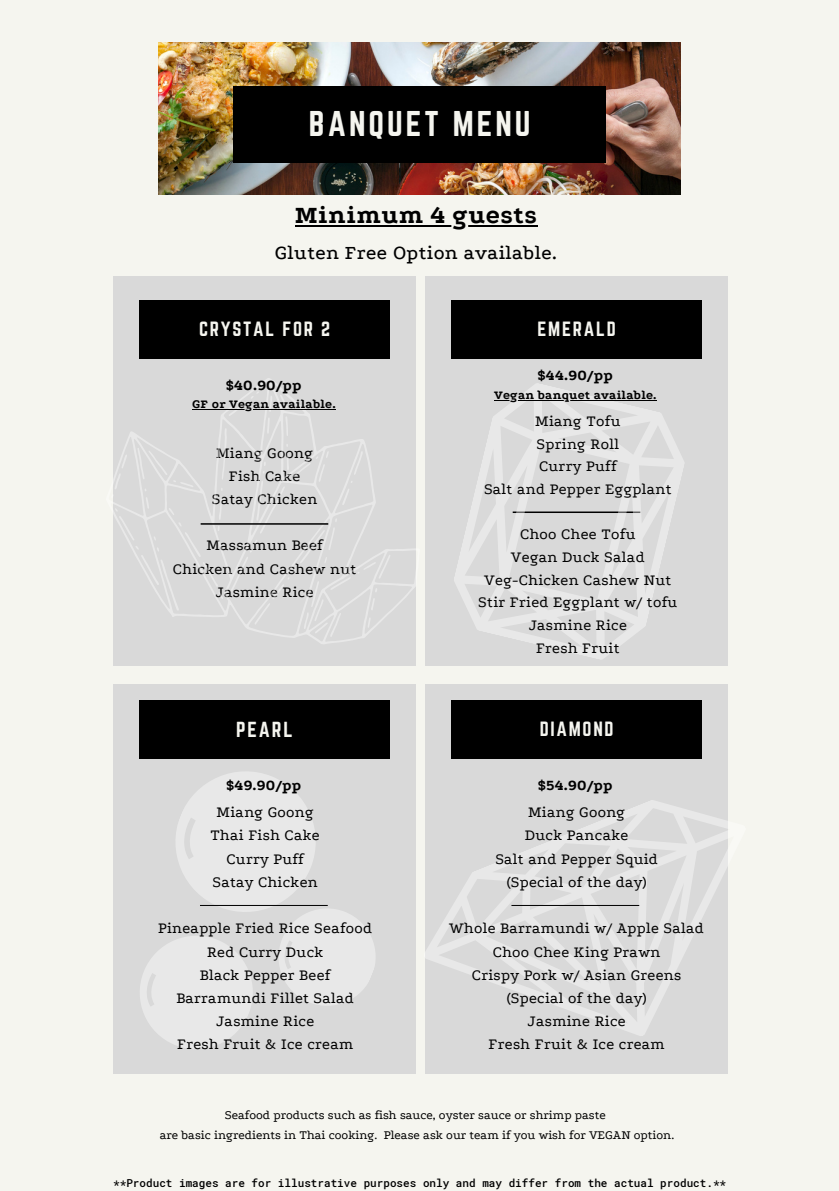
<style>
.page{position:relative;width:839px;height:1191px;background:#fff}
.page>*{position:absolute;margin:0;border:0;box-sizing:border-box;transform-origin:0 0}
.t1{font:31.4px "Norwester";letter-spacing:.095em;color:#f5f5ef}
.t2{font:800 26.2px "Podkova";letter-spacing:.02em;color:#000}
.t3{font:500 20.4px "Podkova";letter-spacing:.02em;color:#000}
.t4{font:19px "Norwester";letter-spacing:.095em;color:#f5f5ef}
.t5{font:18px "Norwester";letter-spacing:.095em;color:#f5f5ef}
.t6{font:16px/23.2px "Podkova";letter-spacing:.02em;color:#000;text-align:center}
.t7{font:800 15.4px "Podkova";letter-spacing:.02em;color:#000}
.t8{font:13px/20.4px "Podkova";color:#000;text-align:center}
.t9{font:800 12.8px "Podkova";letter-spacing:.02em;color:#000}
.t10{font:500 11px "Roboto Mono";color:#000}
</style>
<div class="page">
<div style="left:0;top:0;width:838px;height:1191px;background:#f5f5ef"></div>
<img style="left:158px;top:43px;width:522px;height:151px">
<div style="left:233px;top:86px;width:373px;height:77px;background:#000"></div>
<div style="left:113px;top:276px;width:303px;height:389px;background:#d9d9d9"></div>
<div style="left:425px;top:276px;width:302px;height:389px;background:#d9d9d9"></div>
<div style="left:425px;top:684px;width:302px;height:389px;background:#d9d9d9"></div>
<div style="left:113px;top:684px;width:303px;height:389px;background:#d9d9d9"></div>
<div style="left:451px;top:301px;width:250px;height:58px;background:#000"></div>
<div style="left:139px;top:301px;width:251px;height:58px;background:#000"></div>
<div style="left:451px;top:701px;width:250px;height:58px;background:#000"></div>
<svg style="left:113px;top:391px;width:277px;height:247px"></svg>
<hr style="left:201px;top:523px;width:127px;height:2px;background:#000">
<svg style="left:401px;top:771px;width:327px;height:303px"></svg>
<hr style="left:511px;top:905px;width:128px;height:1px;background:#000">
<svg style="left:140px;top:772px;width:235px;height:277px"></svg>
<hr style="left:200px;top:905px;width:128px;height:1px;background:#000">
<svg style="left:443px;top:383px;width:252px;height:283px"></svg>
<div style="left:139px;top:700px;width:251px;height:59px;background:#000"></div>
<hr style="left:192px;top:409px;width:144px;height:1px;background:#000">
<hr style="left:494px;top:400px;width:163px;height:1px;background:#000">
<hr style="left:295px;top:225px;width:242px;height:1px;background:#000">
<h1 class="t1" style="left:309px;top:105px;width:223px">BANQUET MENU</h1>
<h2 class="t2" style="left:295px;top:201px;width:244px">Minimum 4 guests</h2>
<p class="t3" style="left:275px;top:241px;width:283px">Gluten Free Option available.</p>
<p class="t5" style="left:199px;top:318px;width:132px">CRYSTAL FOR 2</p>
<p class="t5" style="left:537px;top:318px;width:80px">EMERALD</p>
<p class="t7" style="left:226px;top:376px;width:77px">$40.90/pp</p>
<p class="t9" style="left:192px;top:397px;width:145px">GF or Vegan available.</p>
<p class="t6" style="left:212px;top:441px;width:107px">Miang Goong<br>Fish Cake<br>Satay Chicken</p>
<p class="t6" style="left:173px;top:534px;width:185px">Massamun Beef<br>Chicken and Cashew nut<br>Jasmine Rice</p>
<p class="t4" style="left:236px;top:718px;width:58px">PEARL</p>
<p class="t7" style="left:226px;top:777px;width:76px">$49.90/pp</p>
<p class="t6" style="left:210px;top:801px;width:111px">Miang Goong<br>Thai Fish Cake<br>Curry Puff<br>Satay Chicken</p>
<p class="t6" style="left:158px;top:917px;width:216px">Pineapple Fried Rice Seafood<br>Red Curry Duck<br>Black Pepper Beef<br>Barramundi Fillet Salad<br>Jasmine Rice<br>Fresh Fruit &amp; Ice cream</p>
<p class="t7" style="left:538px;top:367px;width:76px">$44.90/pp</p>
<p class="t9" style="left:494px;top:388px;width:164px">Vegan banquet available.</p>
<p class="t6" style="left:484px;top:410px;width:189px;line-height:22.6px">Miang Tofu<br>Spring Roll<br>Curry Puff<br>Salt and Pepper Eggplant</p>
<p class="t6" style="left:478px;top:523px;width:200px;line-height:22.6px">Choo Chee Tofu<br>Vegan Duck Salad<br>Veg-Chicken Cashew Nut<br>Stir Fried Eggplant w/ tofu<br>Jasmine Rice<br>Fresh Fruit</p>
<p class="t5" style="left:539px;top:718px;width:75px">DIAMOND</p>
<p class="t7" style="left:538px;top:777px;width:76px">$54.90/pp</p>
<p class="t6" style="left:495px;top:801px;width:164px">Miang Goong<br>Duck Pancake<br>Salt and Pepper Squid (Special of the day)</p>
<p class="t6" style="left:449px;top:917px;width:256px">Whole Barramundi w/ Apple Salad<br>Choo Chee King Prawn<br>Crispy Pork w/ Asian Greens (Special of the day)<br>Jasmine Rice<br>Fresh Fruit &amp; Ice cream</p>
<p class="t8" style="left:160px;top:1104px;width:516px">Seafood products such as fish sauce, oyster sauce or shrimp paste<br>are basic ingredients in Thai cooking. Please ask our team if you wish for VEGAN option.</p>
<p class="t10" style="left:113px;top:1176px;width:614px">**Product images are for illustrative purposes only and may differ from the actual product.**</p>
</div>
